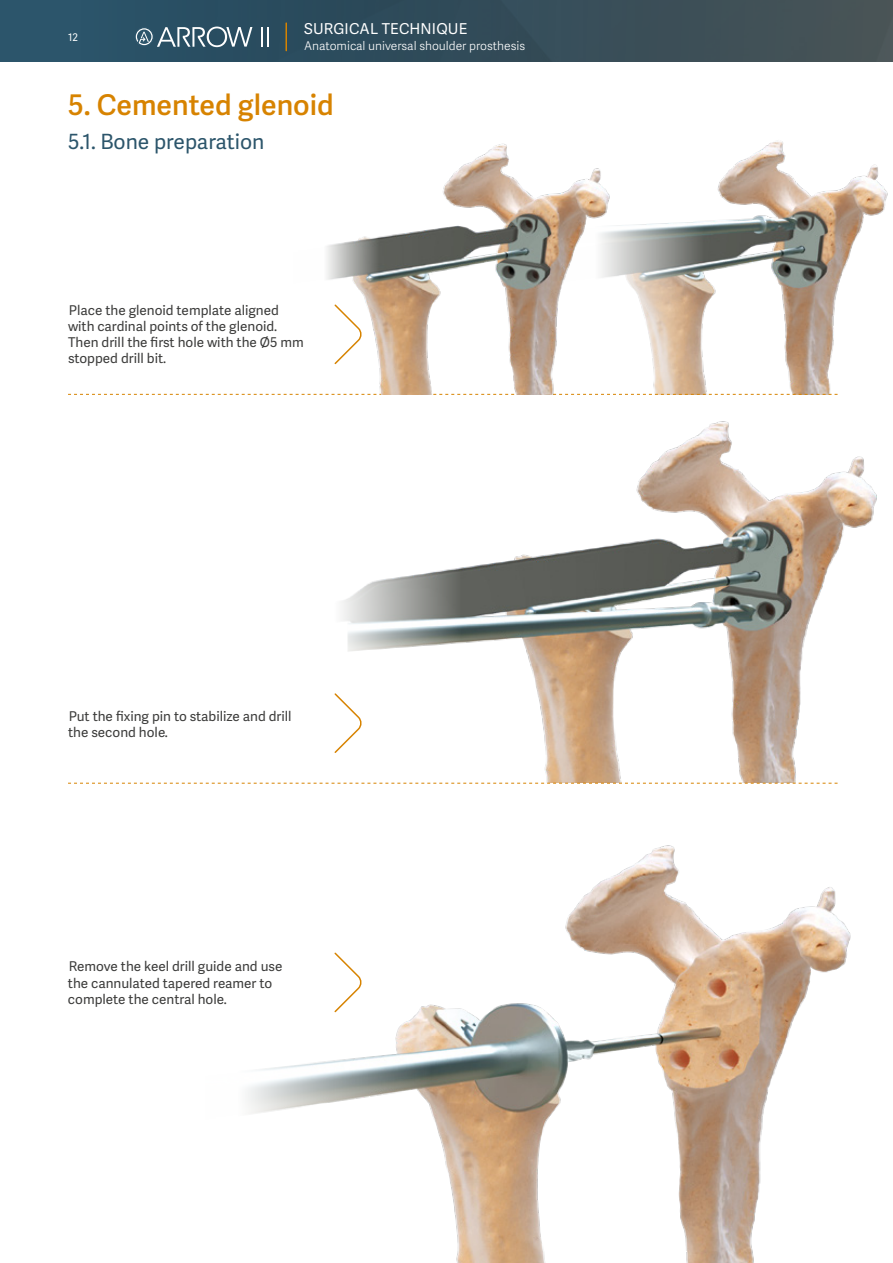
<style>
.page{position:relative;width:893px;height:1263px;background:#fff}
.page>*{position:absolute;margin:0;border:0;box-sizing:border-box;transform-origin:0 0}
.t1{font:600 28.5px "Adelle Sans";color:#d78300}
.t2{font:21px "Adelle Sans";color:#2c556b}
.t3{font:15px "Adelle Sans";letter-spacing:.01em;color:#fff}
.t4{font:13.5px/16.2px "Adelle Sans";color:#3c3c3b}
.t5{font:300 12px "Adelle Sans";color:#fff}
.t6{font:10.5px "Adelle Sans";color:#fff}
</style>
<div class="page">
<img style="left:0;top:0;width:893px;height:61px">
<svg style="left:134px;top:27px;width:118px;height:20px;background:#647f8e"></svg>
<hr style="left:266px;top:27px;width:2px;height:20px;background:#fff">
<hr style="left:261px;top:27px;width:2px;height:20px;background:#fff">
<hr style="left:285px;top:23px;width:2px;height:28px;background:#d78300">
<img style="left:558px;top:61px;width:335px;height:331px">
<svg style="left:68px;top:394px;width:225px;height:1px"></svg>
<img style="left:295px;top:137px;width:330px;height:258px">
<img style="left:334px;top:392px;width:543px;height:391px">
<svg style="left:68px;top:783px;width:770px;height:1px"></svg>
<img style="left:247px;top:845px;width:604px;height:418px">
<svg style="left:333px;top:951px;width:31px;height:63px"></svg>
<p class="t6" style="left:68px;top:31px;width:11px">12</p>
<p class="t3" style="left:304px;top:20px;width:165px">SURGICAL TECHNIQUE</p>
<p class="t5" style="left:304px;top:39px;width:223px">Anatomical universal shoulder prosthesis</p>
<h1 class="t1" style="left:68px;top:88px;width:267px">5. Cemented glenoid</h1>
<h2 class="t2" style="left:68px;top:129px;width:198px">5.1. Bone preparation</h2>
<p class="t4" style="left:68px;top:302px;width:237px">Place the glenoid template aligned with cardinal points of the glenoid.<br>Then drill the first hole with the Ø5 mm stopped drill bit.</p>
<p class="t4" style="left:68px;top:708px;width:225px">Put the fixing pin to stabilize and drill the second hole.</p>
<p class="t4" style="left:68px;top:959px;width:216px">Remove the keel drill guide and use the cannulated tapered reamer to complete the central hole.</p>
</div>
